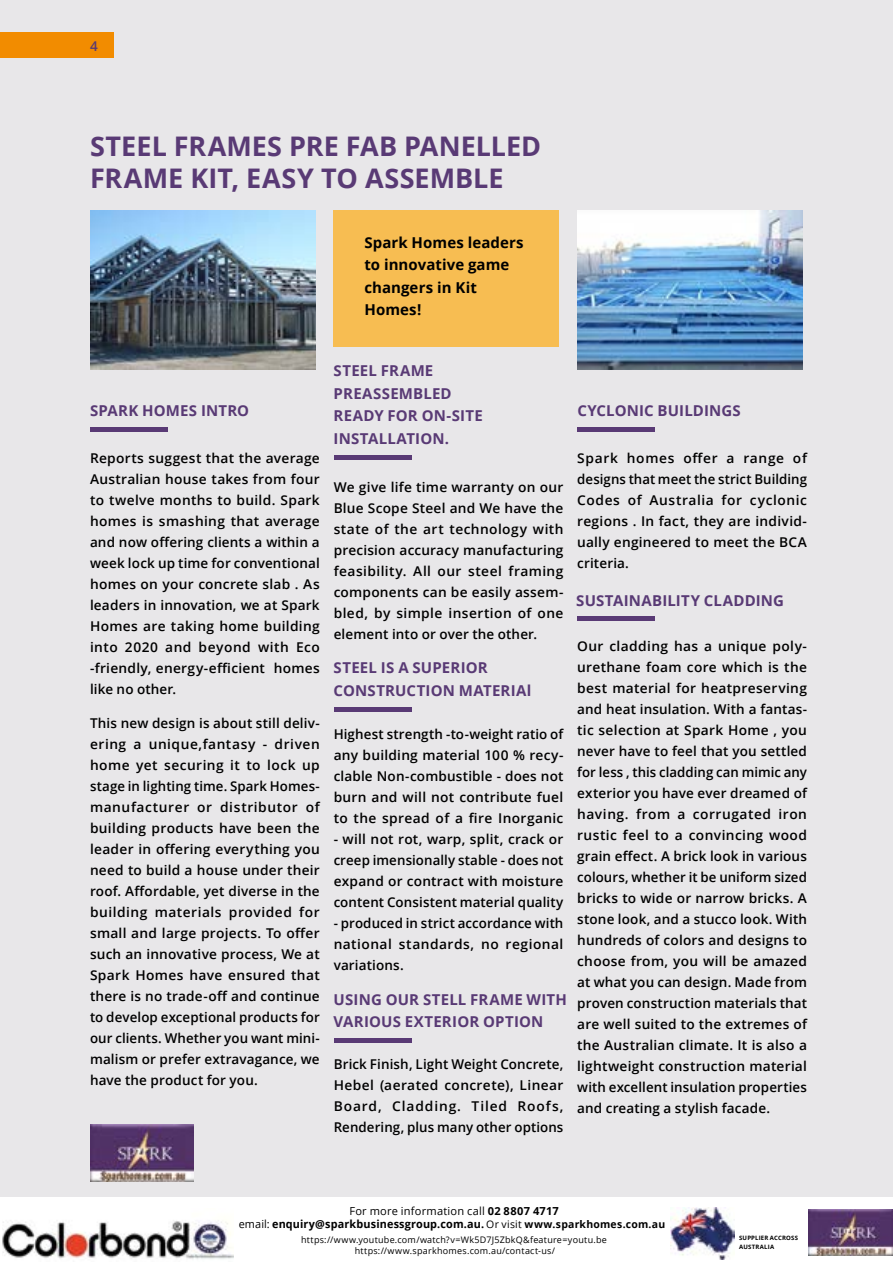
<style>
.page{position:relative;width:893px;height:1263px;background:#e8e7e9}
.page>*{position:absolute;margin:0;border:0;box-sizing:border-box;transform-origin:0 0}
.t1{font:700 27px/32.4px "Open Sans";color:#593a75}
.t2{font:700 15px/22.5px "Open Sans";letter-spacing:.015em;color:#593a75}
.t3{font:700 15px/22.5px "Open Sans";letter-spacing:.005em;color:#000}
.t4{font:600 13.5px/21px "Open Sans";letter-spacing:.015em;color:#000;text-align:justify}
.t5{font:600 13.5px "Open Sans";color:#593a75}
.t6{font:700 11.1px/13.6px "Open Sans";letter-spacing:.015em;color:#000;text-align:center}
.t7{font:9px/11.9px "Open Sans";letter-spacing:.025em;color:#000;text-align:center}
.t8{font:700 6px/9px "Open Sans";letter-spacing:.03em;color:#000}
.s1{font-weight:400}
.s2{font-weight:400;font-size:10.5px}
.s3{font-size:10.5px}
</style>
<div class="page">
<div style="left:334px;top:211px;width:225px;height:136px;background:#f7bd52"></div>
<img style="left:90px;top:211px;width:226px;height:159px">
<img style="left:577px;top:211px;width:226px;height:159px">
<div style="left:90px;top:427px;width:78px;height:5px;background:#593a75"></div>
<div style="left:577px;top:427px;width:78px;height:5px;background:#593a75"></div>
<div style="left:334px;top:455px;width:77px;height:5px;background:#593a75"></div>
<div style="left:577px;top:616px;width:78px;height:5px;background:#593a75"></div>
<hr style="left:334px;top:1038px;width:77px;height:4px;background:#593a75">
<div style="left:334px;top:707px;width:77px;height:5px;background:#593a75"></div>
<img style="left:90px;top:1125px;width:104px;height:56px">
<div style="left:0;top:32px;width:113px;height:26px;background:#f28c00"></div>
<div style="left:0;top:1197px;width:893px;height:66px;background:#fff"></div>
<img style="left:809px;top:1209px;width:84px;height:46px">
<img style="left:671px;top:1208px;width:63px;height:51px">
<img style="left:2px;top:1220px;width:231px;height:39px">
<p class="t5" style="left:90px;top:40px;width:9px">4</p>
<h1 class="t1" style="left:90px;top:133px;width:453px">STEEL FRAMES PRE FAB PANELLED<br>FRAME KIT, EASY TO ASSEMBLE</h1>
<p class="t3" style="left:364px;top:233px;width:161px">Spark Homes leaders to innovative game changers in Kit<br>Homes!</p>
<p class="t2" style="left:334px;top:361px;width:151px">STEEL FRAME<br>PREASSEMBLED<br>READY FOR ON-SITE<br>INSTALLATION.</p>
<p class="t2" style="left:90px;top:401px;width:161px">SPARK HOMES INTRO</p>
<p class="t2" style="left:577px;top:401px;width:165px">CYCLONIC BUILDINGS</p>
<p class="t4" style="left:90px;top:449px;width:231px">Reports suggest that the average Australian house takes from four to twelve months to build. Spark homes is smashing that average and now offering clients a within a week lock up time for conventional homes on your concrete slab . As leaders in innovation, we at Spark Homes are taking home building into 2020 and beyond with Eco -friendly, energy-efficient homes like no other.</p>
<p class="t4" style="left:90px;top:714px;width:231px">This new design is about still deliv&shy;ering a unique,fantasy - driven home yet securing it to lock up stage in lighting time. Spark Homes&shy;manufacturer or distributor of building products have been the leader in offering everything you need to build a house under their roof. Affordable, yet diverse in the building materials provided for small and large projects. To offer such an innovative process, We at Spark Homes have ensured that there is no trade-off and continue to develop exceptional products for our clients. Whether you want mini&shy;malism or prefer extravagance, we have the product for you.</p>
<p class="t4" style="left:334px;top:478px;width:231px">We give life time warranty on our Blue Scope Steel and We have the state of the art technology with precision accuracy manufacturing feasibility. All our steel framing components can be easily assem&shy;bled, by simple insertion of one element into or over the other.</p>
<p class="t2" style="left:334px;top:658px;width:199px">STEEL IS A SUPERIOR<br>CONSTRUCTION MATERIAl</p>
<p class="t4" style="left:334px;top:725px;width:231px">Highest strength -to-weight ratio of any building material 100 % recy&shy;clable Non-combustible - does not burn and will not contribute fuel to the spread of a fire Inorganic</p>
<p class="t4" style="left:334px;top:830px;width:231px">- will not rot, warp, split, crack or creep imensionally stable - does not expand or contract with moisture content Consistent material quality</p>
<p class="t4" style="left:334px;top:914px;width:231px">- produced in strict accordance with national standards, no regional variations.</p>
<p class="t2" style="left:334px;top:989px;width:235px">USING OUR STELL FRAME WITH<br>VARIOUS EXTERIOR OPTION</p>
<p class="t4" style="left:334px;top:1055px;width:231px">Brick Finish, Light Weight Concrete, Hebel (aerated concrete), Linear Board, Cladding. Tiled Roofs, Rendering, plus many other options</p>
<p class="t4" style="left:577px;top:447px;width:231px">Spark homes offer a range of designs that meet the strict Building Codes of Australia for cyclonic regions . In fact, they are individ&shy;ually engineered to meet the BCA criteria.</p>
<p class="t2" style="left:576px;top:591px;width:209px">SUSTAINABILITY CLADDING</p>
<p class="t4" style="left:577px;top:637px;width:231px">Our cladding has a unique poly&shy;urethane foam core which is the best material for heatpreserving and heat insulation. With a fantas&shy;tic selection at Spark Home , you never have to feel that you settled for less , this cladding can mimic any exterior you have ever dreamed of having. from a corrugated iron rustic feel to a convincing wood grain effect. A brick look in various colours, whether it be uniform sized bricks to wide or narrow bricks. A stone look, and a stucco look. With hundreds of colors and designs to choose from, you will be amazed at what you can design. Made from proven construction materials that are well suited to the extremes of the Australian climate. It is also a lightweight construction material with excellent insulation properties and creating a stylish facade.</p>
<p class="t6" style="left:239px;top:1205px;width:428px"><span class="s1">For more information call</span> 02 8807 4717<br><span class="s1">email:</span> enquiry@sparkbusinessgroup.com.au. <span class="s2">Or visit</span> <span class="s3">www.sparkhomes.com.au</span></p>
<p class="t7" style="left:301px;top:1234px;width:307px">https://www.youtube.com/watch?v=Wk5D7J5ZbkQ&amp;feature=youtu.be https://www.sparkhomes.com.au/contact-us/</p>
<p class="t8" style="left:739px;top:1234px;width:60px">SUPPLIER ACCROSS<br>AUSTRALIA</p>
</div>
